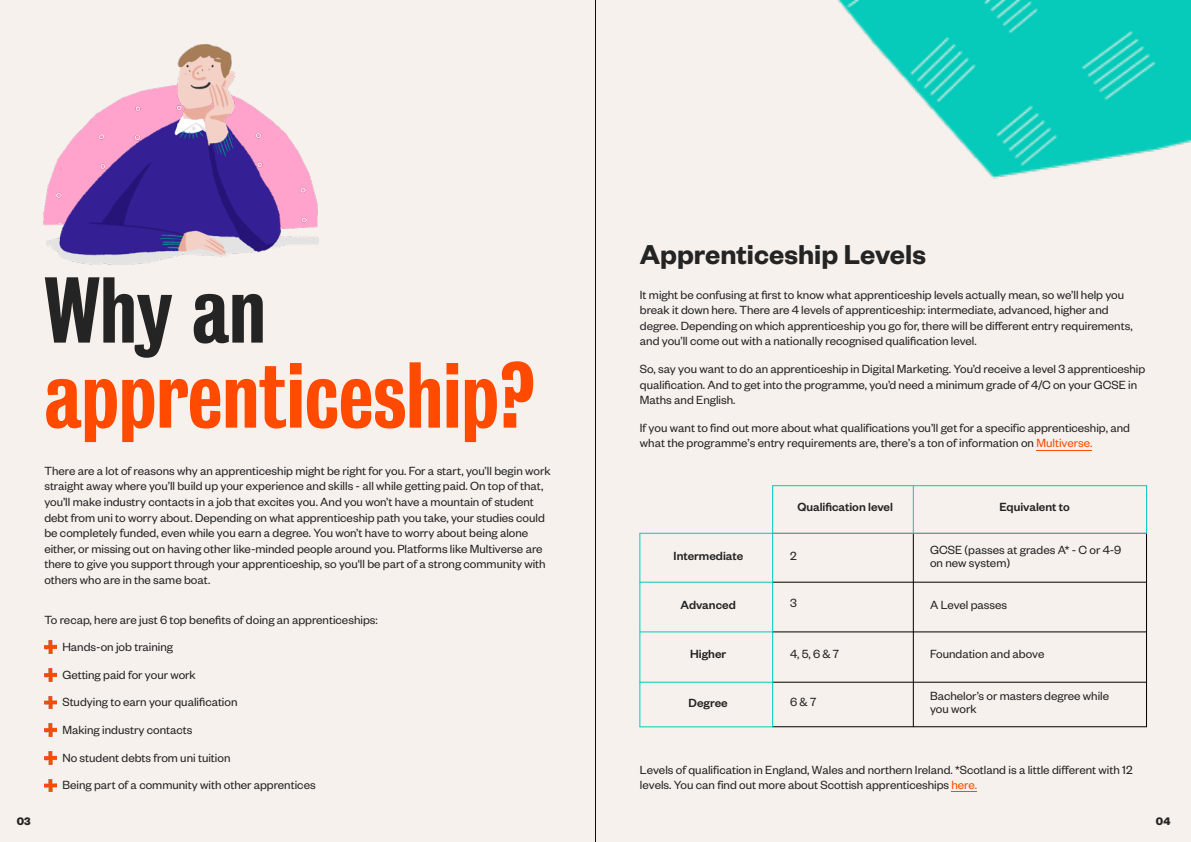
<style>
.page{position:relative;width:1191px;height:842px;background:#fff}
.page>*{position:absolute;margin:0;border:0;box-sizing:border-box;transform-origin:0 0}
.t1{font:500 85px "Bureau Grot Condensed";color:#ff4a00}
.t2{font:500 85px "Bureau Grot Condensed";color:#242424}
.t3{font:600 30px "Founders Grotesk";color:#242424}
.t4{font:13px/15.6px "Founders Grotesk";color:#242424}
.t5{font:500 13px "Founders Grotesk";color:#242424}
.t6{font:700 12px "Founders Grotesk";color:#242424}
.s1{color:#ff4a00}
</style>
<div class="page">
<div style="left:0;top:0;width:595px;height:842px;background:#f7f1ed"></div>
<svg style="left:44px;top:641px;width:13px;height:12px"></svg>
<svg style="left:44px;top:669px;width:13px;height:12px"></svg>
<svg style="left:44px;top:696px;width:13px;height:13px"></svg>
<svg style="left:44px;top:724px;width:13px;height:12px"></svg>
<svg style="left:44px;top:752px;width:13px;height:12px"></svg>
<svg style="left:44px;top:779px;width:13px;height:13px"></svg>
<img style="left:43px;top:44px;width:276px;height:221px">
<div style="left:595px;top:0;width:596px;height:842px;background:#f7f1ed"></div>
<hr style="left:1036px;top:450px;width:56px;height:1px;background:#ff4a00">
<hr style="left:772px;top:582px;width:374px;height:1px;background:#000">
<hr style="left:772px;top:631px;width:374px;height:1px;background:#000">
<hr style="left:772px;top:726px;width:374px;height:1px;background:#000">
<hr style="left:772px;top:682px;width:374px;height:1px;background:#000">
<hr style="left:772px;top:486px;width:1px;height:241px;background:#00ccba">
<hr style="left:639px;top:533px;width:1px;height:194px;background:#00ccba">
<hr style="left:772px;top:485px;width:374px;height:1px;background:#00ccba">
<hr style="left:913px;top:533px;width:1px;height:194px;background:#000">
<hr style="left:1146px;top:533px;width:1px;height:194px;background:#000">
<hr style="left:913px;top:486px;width:1px;height:47px;background:#00ccba">
<hr style="left:1146px;top:486px;width:1px;height:47px;background:#00ccba">
<hr style="left:640px;top:533px;width:506px;height:1px;background:#00ccba">
<hr style="left:640px;top:582px;width:132px;height:1px;background:#00ccba">
<hr style="left:640px;top:631px;width:132px;height:1px;background:#00ccba">
<hr style="left:640px;top:682px;width:132px;height:1px;background:#00ccba">
<hr style="left:640px;top:726px;width:132px;height:1px;background:#00ccba">
<img style="left:837px;top:0;width:354px;height:179px">
<hr style="left:595px;top:0;width:1px;height:842px;background:#0c0d0c">
<p class="t6" style="left:17px;top:813px;width:15px">03</p>
<h1 class="t2" style="left:44px;top:261px;width:223px">Why an</h1>
<h1 class="t1" style="left:44px;top:346px;width:493px">apprenticeship?</h1>
<p class="t4" style="left:44px;top:462px;width:508px">There are a lot of reasons why an apprenticeship might be right for you. For a start, you’ll begin work straight away where you’ll build up your experience and skills - all while getting paid. On top of that, you’ll make industry contacts in a job that excites you. And you won’t have a mountain of student debt from uni to worry about. Depending on what apprenticeship path you take, your studies could be completely funded, even while you earn a degree. You won’t have to worry about being alone either, or missing out on having other like-minded people around you. Platforms like Multiverse are there to give you support through your apprenticeship, so you'll be part of a strong community with others who are in the same boat.</p>
<p class="t4" style="left:44px;top:611px;width:335px">To recap, here are just 6 top benefits of doing an apprenticeships:</p>
<p class="t4" style="left:44px;top:639px;width:130px">• Hands-on job training</p>
<p class="t4" style="left:44px;top:666px;width:153px">• Getting paid for your work</p>
<p class="t4" style="left:44px;top:694px;width:195px">• Studying to earn your qualification</p>
<p class="t4" style="left:44px;top:721px;width:149px">• Making industry contacts</p>
<p class="t4" style="left:44px;top:749px;width:188px">• No student debts from uni tuition</p>
<p class="t4" style="left:44px;top:777px;width:273px">• Being part of a community with other apprentices</p>
<h2 class="t3" style="left:640px;top:236px;width:288px">Apprenticeship Levels</h2>
<p class="t4" style="left:640px;top:286px;width:494px">It might be confusing at first to know what apprenticeship levels actually mean, so we’ll help you break it down here. There are 4 levels of apprenticeship: intermediate, advanced, higher and degree. Depending on which apprenticeship you go for, there will be different entry requirements, and you’ll come out with a nationally recognised qualification level.</p>
<p class="t4" style="left:640px;top:360px;width:507px">So, say you want to do an apprenticeship in Digital Marketing. You’d receive a level 3 apprenticeship qualification. And to get into the programme, you’d need a minimum grade of 4/C on your GCSE in<br>Maths and English.</p>
<p class="t4" style="left:640px;top:419px;width:491px">If you want to find out more about what qualifications you’ll get for a specific apprenticeship, and what the programme’s entry requirements are, there’s a ton of information on <span class="s1">Multiverse.</span></p>
<p class="t5" style="left:797px;top:498px;width:97px">Qualification level</p>
<p class="t5" style="left:999px;top:498px;width:72px">Equivalent to</p>
<p class="t5" style="left:673px;top:548px;width:71px">Intermediate</p>
<p class="t4" style="left:790px;top:547px;width:8px">2</p>
<p class="t4" style="left:930px;top:543px;width:193px;line-height:12.6px">GCSE (passes at grades A* - C or 4-9 on new system)</p>
<p class="t4" style="left:930px;top:596px;width:79px">A Level passes</p>
<p class="t4" style="left:930px;top:646px;width:116px">Foundation and above</p>
<p class="t4" style="left:930px;top:689px;width:181px;line-height:12.6px">Bachelor’s or masters degree while you work</p>
<p class="t4" style="left:790px;top:594px;width:8px">3</p>
<p class="t5" style="left:680px;top:596px;width:57px">Advanced</p>
<p class="t4" style="left:790px;top:645px;width:51px">4,5,6&amp;7</p>
<p class="t4" style="left:790px;top:694px;width:28px">6&amp;7</p>
<p class="t5" style="left:690px;top:646px;width:38px">Higher</p>
<p class="t5" style="left:688px;top:694px;width:41px">Degree</p>
<p class="t4" style="left:640px;top:761px;width:494px">Levels of qualification in England, Wales and northern Ireland. *Scotland is a little different with 12 levels. You can find out more about Scottish apprenticeships <span class="s1">here.</span></p>
<p class="t6" style="left:1155px;top:813px;width:16px">04</p>
</div>
